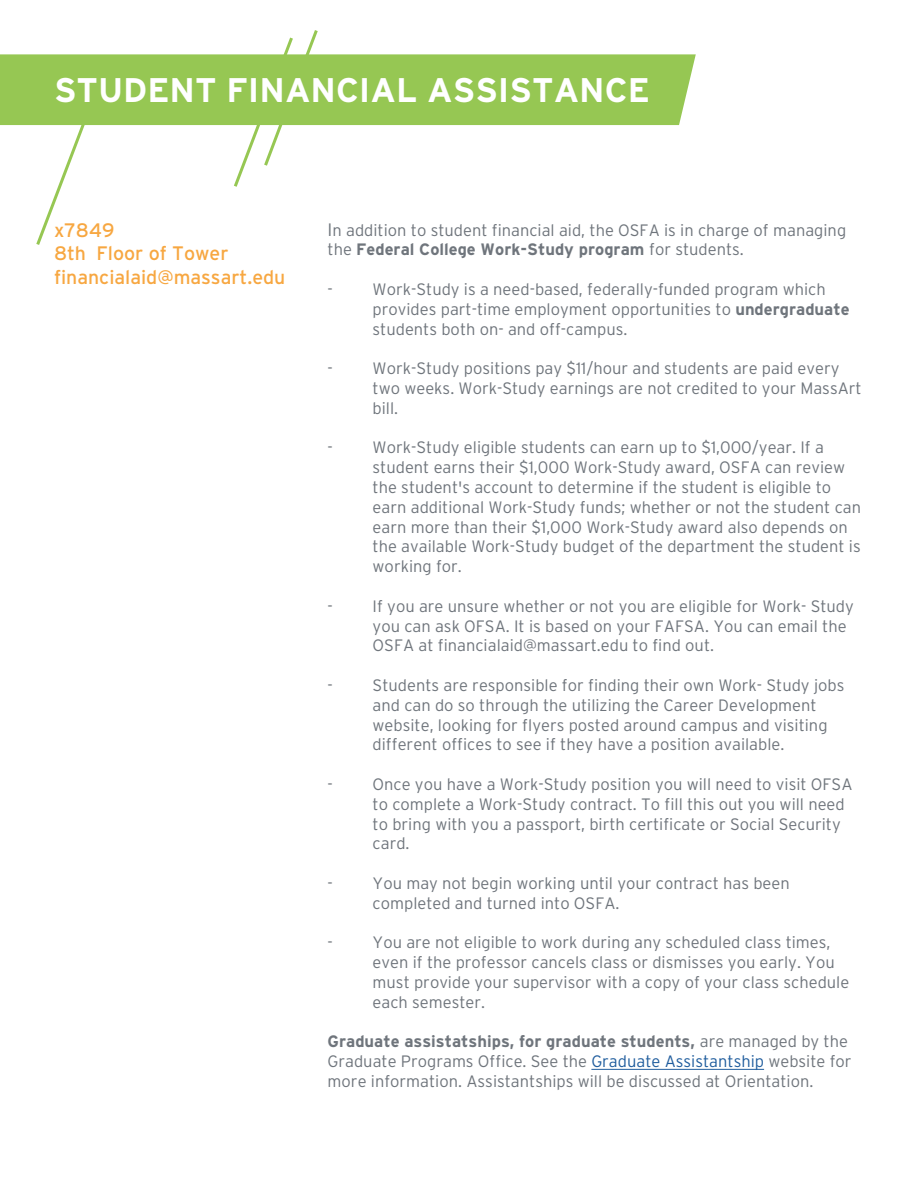
<style>
.page{position:relative;width:918px;height:1188px;background:#fff}
.page>*{position:absolute;margin:0;border:0;box-sizing:border-box;transform-origin:0 0}
.t1{font:700 34.2px "Interstate";color:#fff}
.t2{font:19.5px/23.4px "Interstate";color:#f7a741}
.t3{font:300 16.5px/19.8px "Interstate";color:#6f757c}
.s1{font-size:18px}
.s2{font-weight:700}
.s3{color:#215e9e}
</style>
<div class="page">
<div style="left:0;top:54px;width:696px;height:71px;background:#96c753"></div>
<svg style="left:34px;top:92px;width:64px;height:153px"></svg>
<svg style="left:231px;top:30px;width:89px;height:157px"></svg>
<hr style="left:591px;top:1069px;width:173px;height:1px;background:#215e9e">
<h1 class="t1" style="left:54px;top:71px;width:597px">STUDENT FINANCIAL ASSISTANCE</h1>
<p class="t2" style="left:54px;top:218px;width:233px">x7849<br>8th Floor of Tower financialaid@massart.edu</p>
<p class="t3" style="left:328px;top:220px;width:520px"><span class="s1">I</span>n addition to student financial aid, the OSFA is in charge of managing the <span class="s2">Federal College Work-Study program</span> for students.</p>
<p class="t3" style="left:328px;top:279px;width:7px">-</p>
<p class="t3" style="left:373px;top:279px;width:478px">Work-Study is a need-based, federally-funded program which provides part-time employment opportunities to <span class="s2">undergraduate </span>students both on- and off-campus.</p>
<p class="t3" style="left:328px;top:358px;width:7px">-</p>
<p class="t3" style="left:373px;top:358px;width:491px">Work-Study positions pay $11/hour and students are paid every two weeks. Work-Study earnings are not credited to your MassArt bill.</p>
<p class="t3" style="left:328px;top:438px;width:7px">-</p>
<p class="t3" style="left:373px;top:438px;width:490px">Work-Study eligible students can earn up to $1,000/year. If a student earns their $1,000 Work-Study award, OSFA can review the student's account to determine if the student is eligible to earn additional Work-Study funds; whether or not the student can earn more than their $1,000 Work-Study award also depends on the available Work-Study budget of the department the student is working for.</p>
<p class="t3" style="left:328px;top:596px;width:7px">-</p>
<p class="t3" style="left:373px;top:596px;width:483px">If you are unsure whether or not you are eligible for Work- Study you can ask OFSA. It is based on your FAFSA. You can email the<br>OSFA at financialaid@massart.edu to find out.</p>
<p class="t3" style="left:328px;top:675px;width:7px">-</p>
<p class="t3" style="left:373px;top:675px;width:473px">Students are responsible for finding their own Work- Study jobs and can do so through the utilizing the Career Development website, looking for flyers posted around campus and visiting different offices to see if they have a position available.</p>
<p class="t3" style="left:328px;top:774px;width:7px">-</p>
<p class="t3" style="left:373px;top:774px;width:482px">Once you have a Work-Study position you will need to visit OFSA to complete a Work-Study contract. To fill this out you will need to bring with you a passport, birth certificate or Social Security card.</p>
<p class="t3" style="left:328px;top:873px;width:7px">-</p>
<p class="t3" style="left:373px;top:873px;width:419px">You may not begin working until your contract has been completed and turned into OSFA.</p>
<p class="t3" style="left:328px;top:933px;width:7px">-</p>
<p class="t3" style="left:373px;top:933px;width:478px">You are not eligible to work during any scheduled class times, even if the professor cancels class or dismisses you early. You must provide your supervisor with a copy of your class schedule each semester.</p>
<p class="t3" style="left:328px;top:1032px;width:526px"><span class="s2">Graduate assistatships, for graduate students,</span> are managed by the<br>Graduate Programs Office. See the <span class="s3">Graduate Assistantship</span> website for more information. Assistantships will be discussed at Orientation.</p>
</div>
